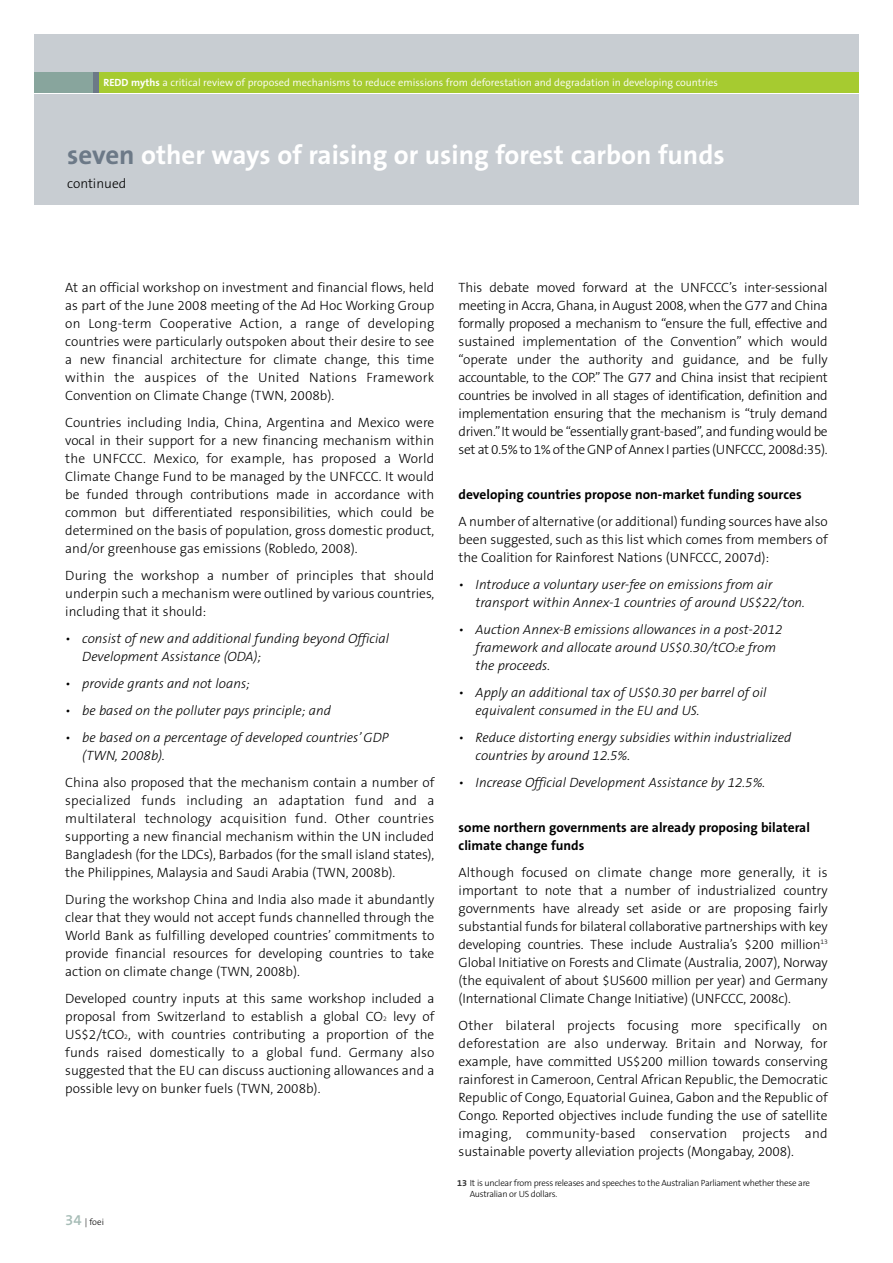
<style>
.page{position:relative;width:893px;height:1263px;background:#fff}
.page>*{position:absolute;margin:0;border:0;box-sizing:border-box;transform-origin:0 0}
.t1{font:700 27px "The Sans B7";color:#fff}
.t2{font:300 13.5px/18px "The Sans B3";letter-spacing:-.005em;color:#000;text-align:justify}
.t3{font:italic 300 13.5px/18px "The Sans B3";color:#000}
.t4{font:700 13.5px/18px "The Sans B7";color:#000}
.t5{font:300 10.5px "The Sans B4";color:#fff}
.t6{font:300 9px/10.5px "The Sans B3";letter-spacing:-.03em;color:#000}
.s1{font-family:"The Sans B7";font-weight:700}
.s2{color:#6c7987}
.s3{font-size:6.75px}
.s4{font-family:"The Sans B6";font-weight:600;font-size:15px;color:#a6bcb6}
.s5{font-family:"The Sans B7";font-weight:700;color:#333}
</style>
<div class="page">
<div style="left:34px;top:34px;width:825px;height:170px;background:#c8cdd2"></div>
<div style="left:34px;top:72px;width:825px;height:22px;background:#a6cb30"></div>
<div style="left:34px;top:72px;width:64px;height:22px;background:#88a59d"></div>
<div style="left:94px;top:72px;width:5px;height:22px;background:#6c7987"></div>
<hr style="left:34px;top:93px;width:825px;height:1px;background:#fff">
<p class="t5" style="left:103px;top:78px;width:616px"><span class="s1">REDD myths</span> a critical review of proposed mechanisms to reduce emissions from deforestation and degradation in developing countries</p>
<h1 class="t1" style="left:67px;top:143px;width:659px"><span class="s2">seven</span> other ways of raising or using forest carbon funds</h1>
<p class="t2" style="left:67px;top:175px;width:61px">continued</p>
<p class="t2" style="left:65px;top:280px;width:371px">At an official workshop on investment and financial flows, held as part of the June 2008 meeting of the Ad Hoc Working Group on Long-term Cooperative Action, a range of developing countries were particularly outspoken about their desire to see a new financial architecture for climate change, this time within the auspices of the United Nations Framework Convention on Climate Change (TWN, 2008b).</p>
<p class="t2" style="left:65px;top:415px;width:371px">Countries including India, China, Argentina and Mexico were vocal in their support for a new financing mechanism within the UNFCCC. Mexico, for example, has proposed a World Climate Change Fund to be managed by the UNFCCC. It would be funded through contributions made in accordance with common but differentiated responsibilities, which could be determined on the basis of population, gross domestic product, and/or greenhouse gas emissions (Robledo, 2008).</p>
<p class="t2" style="left:65px;top:568px;width:371px">During the workshop a number of principles that should underpin such a mechanism were outlined by various countries, including that it should:</p>
<p class="t3" style="left:82px;top:631px;width:308px;text-indent:-17px">• consist of new and additional funding beyond Official<br>Development Assistance (ODA);</p>
<p class="t3" style="left:65px;top:676px;width:186px">• provide grants and not loans;</p>
<p class="t3" style="left:65px;top:703px;width:267px">• be based on the polluter pays principle; and</p>
<p class="t3" style="left:82px;top:730px;width:308px;text-indent:-17px">• be based on a percentage of developed countries’ GDP (TWN, 2008b).</p>
<p class="t2" style="left:65px;top:775px;width:371px">China also proposed that the mechanism contain a number of specialized funds including an adaptation fund and a multilateral technology acquisition fund. Other countries supporting a new financial mechanism within the UN included Bangladesh (for the LDCs), Barbados (for the small island states), the Philippines, Malaysia and Saudi Arabia (TWN, 2008b).</p>
<p class="t2" style="left:65px;top:892px;width:371px">During the workshop China and India also made it abundantly clear that they would not accept funds channelled through the World Bank as fulfilling developed countries’ commitments to provide financial resources for developing countries to take action on climate change (TWN, 2008b).</p>
<p class="t2" style="left:65px;top:991px;width:371px">Developed country inputs at this same workshop included a proposal from Switzerland to establish a global CO<span class="s3">2</span> levy of US$2/tCO<span class="s3">2</span>, with countries contributing a proportion of the funds raised domestically to a global fund. Germany also suggested that the EU can discuss auctioning allowances and a possible levy on bunker fuels (TWN, 2008b).</p>
<p class="t6" style="left:65px;top:1217px;width:40px"><span class="s4">34</span> | foei</p>
<p class="t2" style="left:459px;top:280px;width:371px">This debate moved forward at the UNFCCC’s inter-sessional meeting in Accra, Ghana, in August 2008, when the G77 and China formally proposed a mechanism to “ensure the full, effective and sustained implementation of the Convention” which would “operate under the authority and guidance, and be fully accountable, to the COP.” The G77 and China insist that recipient countries be involved in all stages of identification, definition and implementation ensuring that the mechanism is “truly demand driven.”It would be “essentially grant-based”, and funding would be set at 0.5% to 1% of the GNP of Annex I parties (UNFCCC, 2008d:35).</p>
<p class="t4" style="left:459px;top:487px;width:344px">developing countries propose non-market funding sources</p>
<p class="t2" style="left:459px;top:514px;width:371px">A number of alternative (or additional) funding sources have also been suggested, such as this list which comes from members of the Coalition for Rainforest Nations (UNFCCC, 2007d):</p>
<p class="t3" style="left:476px;top:577px;width:331px;text-indent:-17px">• Introduce a voluntary user-fee on emissions from air transport within Annex-1 countries of around US$22/ton.</p>
<p class="t3" style="left:476px;top:622px;width:308px;text-indent:-17px">• Auction Annex-B emissions allowances in a post-2012 framework and allocate around US$0.30/tCO<span class="s3">2</span>e from the proceeds.</p>
<p class="t3" style="left:476px;top:685px;width:292px;text-indent:-17px">• Apply an additional tax of US$0.30 per barrel of oil equivalent consumed in the EU and US.</p>
<p class="t3" style="left:476px;top:730px;width:317px;text-indent:-17px">• Reduce distorting energy subsidies within industrialized countries by around 12.5%.</p>
<p class="t3" style="left:459px;top:775px;width:308px">• Increase Official Development Assistance by 12.5%.</p>
<p class="t4" style="left:459px;top:820px;width:353px">some northern governments are already proposing bilateral climate change funds</p>
<p class="t2" style="left:459px;top:865px;width:371px">Although focused on climate change more generally, it is important to note that a number of industrialized country governments have already set aside or are proposing fairly substantial funds for bilateral collaborative partnerships with key developing countries. These include Australia’s $200 million<sup>13<br></sup>Global Initiative on Forests and Climate (Australia, 2007), Norway (the equivalent of about $US600 million per year) and Germany (International Climate Change Initiative) (UNFCCC, 2008c).</p>
<p class="t2" style="left:459px;top:1018px;width:371px">Other bilateral projects focusing more specifically on deforestation are also underway. Britain and Norway, for example, have committed US$200 million towards conserving rainforest in Cameroon, Central African Republic, the Democratic Republic of Congo, Equatorial Guinea, Gabon and the Republic of Congo. Reported objectives include funding the use of satellite imaging, community-based conservation projects and sustainable poverty alleviation projects (Mongabay, 2008).</p>
<p class="t6" style="left:470px;top:1179px;width:342px;text-indent:-13px"><span class="s5">13</span> It is unclear from press releases and speeches to the Australian Parliament whether these are<br>Australian or US dollars.</p>
</div>
